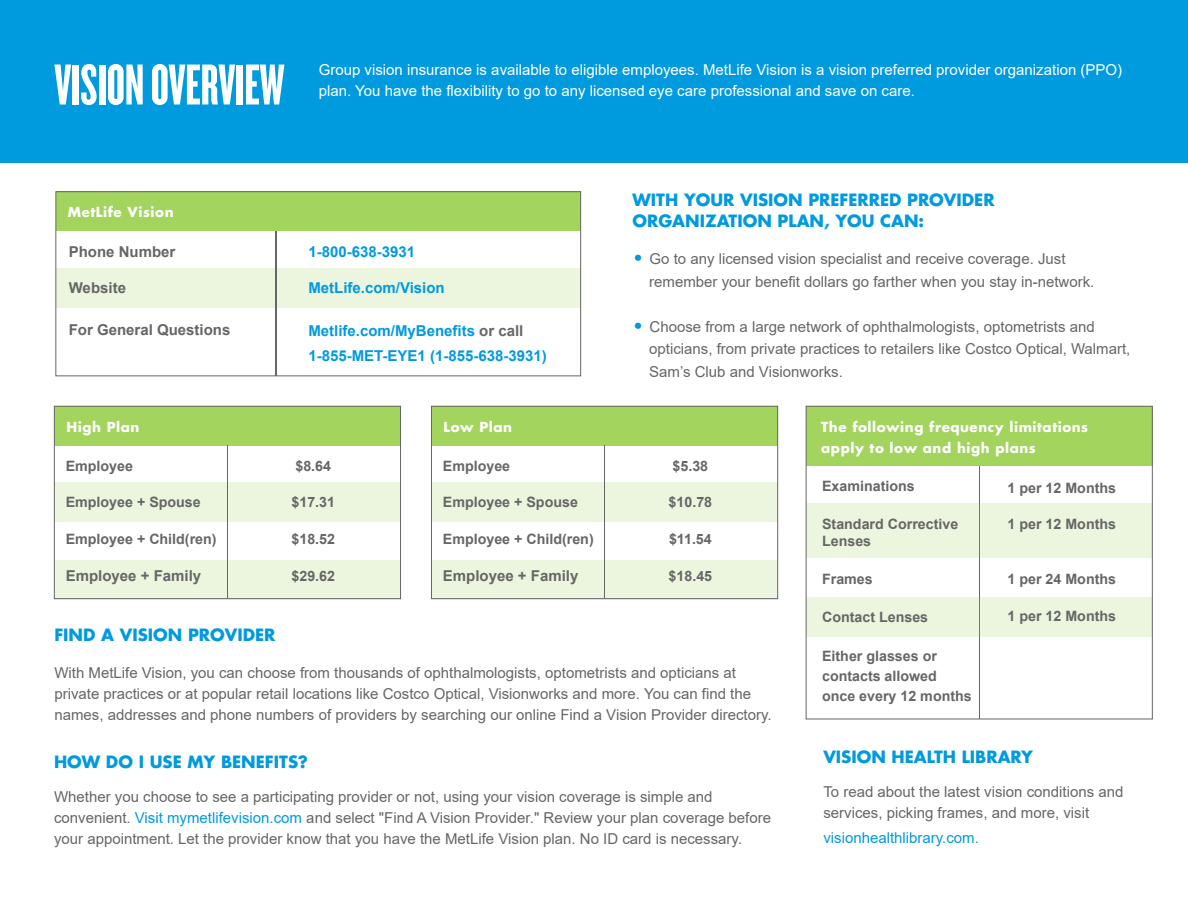
<style>
.page{position:relative;width:1188px;height:918px;background:#fff}
.page>*{position:absolute;margin:0;border:0;box-sizing:border-box;transform-origin:0 0}
.t1{font:60px "Knockout HTF67 Full Bantamwt";color:#fff}
.t2{font:700 16.5px/21px "Futura Std";color:#009ade}
.t3{font:15px/21px "Arial";color:#666}
.t4{font:15px/21px "Arial";color:#fff}
.t5{font:700 15px/24.8px "Arial";color:#009ade}
.t6{font:700 15px "Arial";color:#666}
.t7{font:15px "Arial";color:#009ade}
.t8{font:700 14.25px/20.1px "Arial";color:#666}
.t9{font:700 13.5px/21px "Futura Std";letter-spacing:.04em;color:#fff}
.s1{color:#666}
.s2{font-family:"Futura Std";font-weight:700;font-size:16.5px;color:#009ade}
.s3{color:#009ade}
</style>
<div class="page">
<hr style="left:979px;top:463px;width:1px;height:256px;background:#666">
<div style="left:0;top:0;width:1188px;height:163px;background:#009ade"></div>
<div style="left:56px;top:268px;width:525px;height:39px;background:#ecf6df"></div>
<hr style="left:275px;top:228px;width:2px;height:148px;background:#666">
<div style="left:54px;top:406px;width:347px;height:39px;background:#a2d45e"></div>
<div style="left:54px;top:483px;width:347px;height:39px;background:#ecf6df"></div>
<div style="left:54px;top:560px;width:347px;height:39px;background:#ecf6df"></div>
<div style="left:54px;top:406px;width:347px;height:193px;border:1px solid #666"></div>
<hr style="left:227px;top:445px;width:1px;height:153px;background:#666">
<div style="left:431px;top:406px;width:347px;height:39px;background:#a2d45e"></div>
<div style="left:431px;top:483px;width:347px;height:39px;background:#ecf6df"></div>
<div style="left:431px;top:560px;width:347px;height:39px;background:#ecf6df"></div>
<div style="left:431px;top:406px;width:347px;height:193px;border:1px solid #666"></div>
<hr style="left:604px;top:445px;width:1px;height:153px;background:#666">
<div style="left:806px;top:406px;width:346px;height:59px;background:#a2d45e"></div>
<div style="left:806px;top:504px;width:346px;height:54px;background:#ecf6df"></div>
<div style="left:806px;top:597px;width:346px;height:39px;background:#ecf6df"></div>
<div style="left:806px;top:406px;width:347px;height:313px;border:1px solid #666"></div>
<div style="left:56px;top:192px;width:525px;height:39px;background:#a2d45e"></div>
<div style="left:55px;top:191px;width:526px;height:185px;border:1px solid #666"></div>
<h1 class="t1" style="left:54px;top:54px;width:231px">VISION OVERVIEW</h1>
<p class="t4" style="left:319px;top:59px;width:805px">Group vision insurance is available to eligible employees. MetLife Vision is a vision preferred provider organization (PPO) plan. You have the flexibility to go to any licensed eye care professional and save on care.</p>
<p class="t9" style="left:68px;top:201px;width:107px">MetLife Vision</p>
<p class="t6" style="left:69px;top:241px;width:108px">Phone Number</p>
<p class="t6" style="left:69px;top:277px;width:59px">Website</p>
<p class="t6" style="left:69px;top:319px;width:163px">For General Questions</p>
<p class="t9" style="left:66px;top:416px;width:75px">High Plan</p>
<p class="t5" style="left:308px;top:239px;width:108px">1-800-638-3931</p>
<p class="t5" style="left:308px;top:276px;width:138px">MetLife.com/Vision</p>
<p class="t5" style="left:308px;top:319px;width:240px">Metlife.com/MyBenefits <span class="s1">or call<br></span>1-855-MET-EYE1 (1-855-638-3931)</p>
<p class="t2" style="left:633px;top:189px;width:364px">WITH YOUR VISION PREFERRED PROVIDER<br>ORGANIZATION PLAN, YOU CAN:</p>
<p class="t3" style="left:649px;top:247px;width:447px;line-height:22.5px;text-indent:-17px"><span class="s2">•</span> Go to any licensed vision specialist and receive coverage. Just remember your benefit dollars go farther when you stay in-network.</p>
<p class="t3" style="left:649px;top:315px;width:483px;line-height:22.5px;text-indent:-17px"><span class="s2">•</span> Choose from a large network of ophthalmologists, optometrists and opticians, from private practices to retailers like Costco Optical, Walmart,<br>Sam’s Club and Visionworks.</p>
<p class="t9" style="left:444px;top:416px;width:70px">Low Plan</p>
<p class="t9" style="left:821px;top:416px;width:269px">The following frequency limitations apply to low and high plans</p>
<p class="t8" style="left:66px;top:456px;width:69px">Employee</p>
<p class="t8" style="left:66px;top:493px;width:137px">Employee + Spouse</p>
<p class="t8" style="left:66px;top:530px;width:152px">Employee + Child(ren)</p>
<p class="t6" style="left:66px;top:566px;width:137px">Employee + Family</p>
<p class="t8" style="left:295px;top:456px;width:37px">$8.64</p>
<p class="t8" style="left:292px;top:493px;width:45px">$17.31</p>
<p class="t8" style="left:292px;top:530px;width:45px">$18.52</p>
<p class="t8" style="left:292px;top:566px;width:45px">$29.62</p>
<p class="t2" style="left:54px;top:624px;width:223px">FIND A VISION PROVIDER</p>
<p class="t8" style="left:443px;top:456px;width:69px">Employee</p>
<p class="t8" style="left:443px;top:493px;width:137px">Employee + Spouse</p>
<p class="t8" style="left:443px;top:530px;width:152px">Employee + Child(ren)</p>
<p class="t6" style="left:443px;top:566px;width:137px">Employee + Family</p>
<p class="t8" style="left:673px;top:456px;width:37px">$5.38</p>
<p class="t8" style="left:669px;top:493px;width:45px">$10.78</p>
<p class="t8" style="left:669px;top:530px;width:44px">$11.54</p>
<p class="t8" style="left:669px;top:566px;width:45px">$18.45</p>
<p class="t3" style="left:54px;top:662px;width:719px">With MetLife Vision, you can choose from thousands of ophthalmologists, optometrists and opticians at private practices or at popular retail locations like Costco Optical, Visionworks and more. You can find the names, addresses and phone numbers of providers by searching our online Find a Vision Provider directory.</p>
<p class="t2" style="left:54px;top:751px;width:256px">HOW DO I USE MY BENEFITS?</p>
<p class="t3" style="left:54px;top:786px;width:719px">Whether you choose to see a participating provider or not, using your vision coverage is simple and convenient. <span class="s3">Visit mymetlifevision.com</span> and select "Find A Vision Provider." Review your plan coverage before your appointment. Let the provider know that you have the MetLife Vision plan. No ID card is necessary.</p>
<p class="t8" style="left:822px;top:477px;width:94px">Examinations</p>
<p class="t8" style="left:822px;top:516px;width:138px;line-height:17.1px">Standard Corrective<br>Lenses</p>
<p class="t8" style="left:822px;top:570px;width:52px">Frames</p>
<p class="t8" style="left:822px;top:608px;width:108px">Contact Lenses</p>
<p class="t8" style="left:822px;top:646px;width:151px">Either glasses or contacts allowed once every 12 months</p>
<p class="t8" style="left:1008px;top:478px;width:110px">1 per 12 Months</p>
<p class="t8" style="left:1008px;top:515px;width:110px">1 per 12 Months</p>
<p class="t8" style="left:1008px;top:570px;width:110px">1 per 24 Months</p>
<p class="t8" style="left:1008px;top:606px;width:110px">1 per 12 Months</p>
<p class="t2" style="left:823px;top:747px;width:211px">VISION HEALTH LIBRARY</p>
<p class="t3" style="left:823px;top:782px;width:302px">To read about the latest vision conditions and services, picking frames, and more, visit</p>
<p class="t7" style="left:823px;top:828px;width:157px">visionhealthlibrary.com.</p>
</div>
